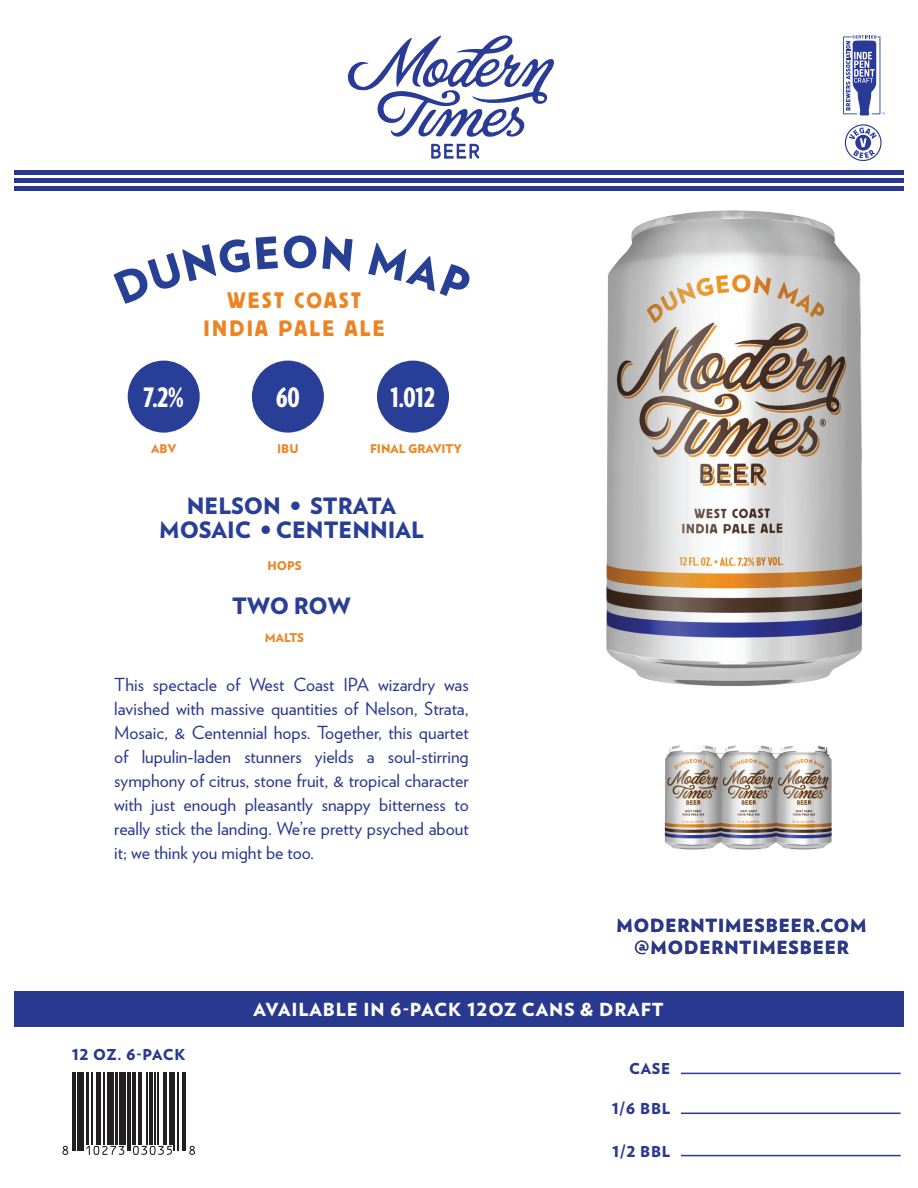
<style>
.page{position:relative;width:918px;height:1188px;background:#fff}
.page>*{position:absolute;margin:0;border:0;box-sizing:border-box;transform-origin:0 0}
.t1{font:900 27px "Verlag Compressed";color:#fff}
.t2{font:23.25px/27.9px "Block T";letter-spacing:.1em;color:#ed8422;text-align:center}
.t3{font:900 22.5px/24px "Verlag";color:#293e96;text-align:center}
.t4{font:18px/24px "Verlag";color:#29398f;text-align:justify}
.t5{font:900 18px "Verlag";letter-spacing:.05em;color:#29398f}
.t6{font:900 18px "Verlag";letter-spacing:.05em;color:#fff}
.t7{font:900 15px "Verlag";letter-spacing:.05em;color:#29398f}
.t8{font:900 12px "Verlag";color:#ee8522}
</style>
<div class="page">
<div style="left:14px;top:186px;width:890px;height:5px;background:#29398f"></div>
<div style="left:14px;top:178px;width:890px;height:5px;background:#29398f"></div>
<div style="left:14px;top:170px;width:890px;height:5px;background:#29398f"></div>
<svg style="left:843px;top:35px;width:42px;height:80px"></svg>
<svg style="left:845px;top:124px;width:37px;height:37px"></svg>
<div style="left:14px;top:991px;width:890px;height:36px;background:#29398f"></div>
<img style="left:606px;top:210px;width:256px;height:476px">
<img style="left:664px;top:745px;width:168px;height:105px">
<div style="left:128px;top:361px;width:72px;height:72px;background:#293e96;border-radius:50%"></div>
<div style="left:252px;top:361px;width:72px;height:72px;background:#293e96;border-radius:50%"></div>
<div style="left:377px;top:361px;width:72px;height:72px;background:#293e96;border-radius:50%"></div>
<hr style="left:681px;top:1155px;width:220px;height:1px;background:#29398f">
<hr style="left:681px;top:1073px;width:220px;height:1px;background:#29398f">
<hr style="left:681px;top:1113px;width:220px;height:1px;background:#29398f">
<svg style="left:114px;top:239px;width:136px;height:65px"></svg>
<svg style="left:256px;top:236px;width:22px;height:33px"></svg>
<svg style="left:284px;top:235px;width:32px;height:33px"></svg>
<svg style="left:322px;top:236px;width:31px;height:36px"></svg>
<svg style="left:368px;top:243px;width:102px;height:53px"></svg>
<svg style="left:431px;top:144px;width:48px;height:15px"></svg>
<svg style="left:348px;top:35px;width:206px;height:102px"></svg>
<hr style="left:72px;top:1072px;width:1px;height:79px;background:#231f20">
<hr style="left:75px;top:1072px;width:1px;height:79px;background:#231f20">
<hr style="left:77px;top:1072px;width:2px;height:79px;background:#231f20">
<hr style="left:81px;top:1072px;width:3px;height:79px;background:#231f20">
<hr style="left:87px;top:1072px;width:2px;height:73px;background:#231f20">
<hr style="left:91px;top:1072px;width:1px;height:73px;background:#231f20">
<hr style="left:96px;top:1072px;width:2px;height:73px;background:#231f20">
<hr style="left:100px;top:1072px;width:1px;height:73px;background:#231f20">
<hr style="left:103px;top:1072px;width:1px;height:73px;background:#231f20">
<hr style="left:107px;top:1072px;width:2px;height:73px;background:#231f20">
<hr style="left:110px;top:1072px;width:4px;height:73px;background:#231f20">
<hr style="left:115px;top:1072px;width:3px;height:73px;background:#231f20">
<div style="left:119px;top:1072px;width:5px;height:73px;background:#231f20"></div>
<hr style="left:125px;top:1072px;width:1px;height:73px;background:#231f20">
<hr style="left:127px;top:1072px;width:1px;height:79px;background:#231f20">
<hr style="left:130px;top:1072px;width:1px;height:79px;background:#231f20">
<hr style="left:132px;top:1072px;width:4px;height:73px;background:#231f20">
<hr style="left:138px;top:1072px;width:1px;height:73px;background:#231f20">
<hr style="left:140px;top:1072px;width:2px;height:73px;background:#231f20">
<hr style="left:146px;top:1072px;width:2px;height:73px;background:#231f20">
<hr style="left:149px;top:1072px;width:3px;height:73px;background:#231f20">
<hr style="left:155px;top:1072px;width:1px;height:73px;background:#231f20">
<hr style="left:157px;top:1072px;width:1px;height:73px;background:#231f20">
<hr style="left:163px;top:1072px;width:1px;height:73px;background:#231f20">
<hr style="left:165px;top:1072px;width:2px;height:73px;background:#231f20">
<hr style="left:169px;top:1072px;width:4px;height:73px;background:#231f20">
<hr style="left:174px;top:1072px;width:1px;height:79px;background:#231f20">
<hr style="left:177px;top:1072px;width:2px;height:79px;background:#231f20">
<hr style="left:182px;top:1072px;width:1px;height:79px;background:#231f20">
<hr style="left:185px;top:1072px;width:1px;height:79px;background:#231f20">
<svg style="left:62px;top:1146px;width:6px;height:9px"></svg>
<svg style="left:86px;top:1146px;width:38px;height:9px"></svg>
<svg style="left:133px;top:1146px;width:39px;height:9px"></svg>
<svg style="left:189px;top:1146px;width:6px;height:9px"></svg>
<p class="t2" style="left:204px;top:286px;width:183px">WEST COAST<br>INDIA PALE ALE</p>
<h1 class="t1" style="left:144px;top:377px;width:42px">7.2%</h1>
<h1 class="t1" style="left:276px;top:377px;width:25px">60</h1>
<h1 class="t1" style="left:391px;top:377px;width:46px">1.012</h1>
<p class="t8" style="left:151px;top:438px;width:26px">ABV</p>
<p class="t8" style="left:277px;top:438px;width:23px">IBU</p>
<p class="t8" style="left:370px;top:438px;width:93px">FINAL GRAVITY</p>
<p class="t3" style="left:159px;top:493px;width:266px">NELSON • STRATA<br>MOSAIC • CENTENNIAL</p>
<p class="t8" style="left:267px;top:555px;width:36px">HOPS</p>
<p class="t3" style="left:232px;top:593px;width:120px">TWO ROW</p>
<p class="t8" style="left:265px;top:628px;width:41px">MALTS</p>
<p class="t4" style="left:114px;top:672px;width:356px">This spectacle of West Coast IPA wizardry was lavished with massive quantities of Nelson, Strata, Mosaic, &amp; Centennial hops. Together, this quartet of lupulin-laden stunners yields a soul-stirring symphony of citrus, stone fruit, &amp; tropical character with just enough pleasantly snappy bitterness to really stick the landing. We’re pretty psyched about it; we think you might be too.</p>
<p class="t5" style="left:617px;top:911px;width:252px">MODERNTIMESBEER.COM</p>
<p class="t5" style="left:634px;top:933px;width:216px">@MODERNTIMESBEER</p>
<p class="t7" style="left:72px;top:1042px;width:116px">12 OZ. 6-PACK</p>
<p class="t6" style="left:254px;top:994px;width:412px">AVAILABLE IN 6-PACK 12OZ CANS &amp; DRAFT</p>
<p class="t7" style="left:629px;top:1057px;width:43px">CASE</p>
<p class="t7" style="left:612px;top:1096px;width:60px">1/6 BBL</p>
<p class="t7" style="left:612px;top:1139px;width:60px">1/2 BBL</p>
</div>
